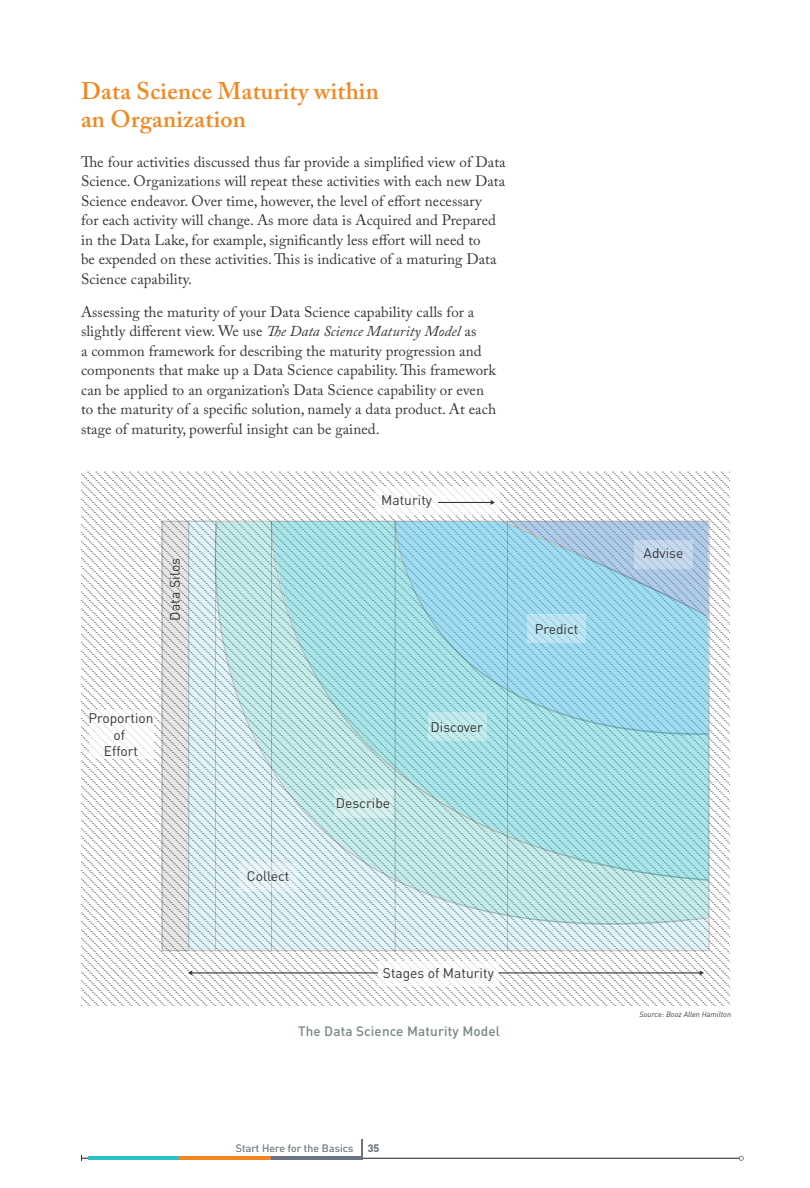
<style>
.page{position:relative;width:810px;height:1188px;background:#fff}
.page>*{position:absolute;margin:0;border:0;box-sizing:border-box;transform-origin:0 0}
.t1{font:600 24px/28.5px "Adobe Caslon Pro";letter-spacing:.01em;color:#f3871f}
.t2{font:15px/19.5px "Adobe Caslon Pro";letter-spacing:.005em;color:#373634}
.t3{font:13.8px/16.5px "DINOT";color:#373634;text-align:center}
.t4{font:500 13.5px "DINOT";letter-spacing:.01em;color:#7a8689}
.t5{font:10.5px "DINOT";letter-spacing:.01em;color:#7a8689}
.t6{font:700 10.5px "DINOT";color:#7a8689}
.t7{font:italic 7.5px "DINOT";letter-spacing:.01em;color:#373634}
.s1{font-style:italic}
</style>
<div class="page">
<svg style="left:81px;top:472px;width:649px;height:534px"></svg>
<svg style="left:162px;top:520px;width:548px;height:431px;background:#b2dce3"></svg>
<svg style="left:375px;top:486px;width:124px;height:28px"></svg>
<svg style="left:89px;top:710px;width:64px;height:49px"></svg>
<svg style="left:378px;top:962px;width:120px;height:24px"></svg>
<hr style="left:438px;top:502px;width:53px;height:1px;background:#373634">
<svg style="left:491px;top:500px;width:4px;height:5px"></svg>
<hr style="left:498px;top:972px;width:203px;height:1px;background:#373634">
<svg style="left:700px;top:970px;width:4px;height:5px"></svg>
<hr style="left:192px;top:972px;width:186px;height:1px;background:#373634">
<svg style="left:188px;top:970px;width:4px;height:5px"></svg>
<hr style="left:215px;top:521px;width:1px;height:430px;background:#373634">
<hr style="left:271px;top:522px;width:1px;height:429px;background:#373634">
<hr style="left:395px;top:522px;width:1px;height:429px;background:#373634">
<hr style="left:507px;top:521px;width:1px;height:430px;background:#373634">
<svg style="left:239px;top:863px;width:59px;height:28px;background:#dfedf2"></svg>
<svg style="left:527px;top:614px;width:59px;height:29px;background:#b7e1ef"></svg>
<svg style="left:634px;top:540px;width:59px;height:28px;background:#c2d5e8"></svg>
<svg style="left:334px;top:790px;width:59px;height:28px;background:#cee9e8"></svg>
<svg style="left:428px;top:713px;width:59px;height:28px;background:#bce6e8"></svg>
<hr style="left:81px;top:1158px;width:660px;height:1px;background:#373634">
<hr style="left:88px;top:1156px;width:92px;height:4px;background:#2dc1c9">
<hr style="left:271px;top:1156px;width:91px;height:4px;background:#6a7487">
<svg style="left:362px;top:1140px;width:1px;height:20px"></svg>
<hr style="left:179px;top:1156px;width:92px;height:4px;background:#f3871f">
<svg style="left:739px;top:1156px;width:5px;height:5px"></svg>
<h1 class="t1" style="left:81px;top:76px;width:299px">Data Science Maturity within an Organization</h1>
<p class="t2" style="left:81px;top:152px;width:426px">The four activities discussed thus far provide a simplified view of Data Science. Organizations will repeat these activities with each new Data Science endeavor. Over time, however, the level of effort necessary<br>for each activity will change. As more data is Acquired and Prepared in the Data Lake, for example, significantly less effort will need to<br>be expended on these activities. This is indicative of a maturing Data Science capability.</p>
<p class="t2" style="left:81px;top:302px;width:417px">Assessing the maturity of your Data Science capability calls for a slightly different view. We use <span class="s1">The Data Science Maturity Model</span> as<br>a common framework for describing the maturity progression and components that make up a Data Science capability. This framework can be applied to an organization’s Data Science capability or even to the maturity of a specific solution, namely a data product. At each stage of maturity, powerful insight can be gained.</p>
<p class="t3" style="left:166px;top:621px;width:64px;rotate:-90deg">Data Silos</p>
<p class="t3" style="left:381px;top:491px;width:52px">Maturity</p>
<p class="t3" style="left:535px;top:620px;width:45px">Predict</p>
<p class="t3" style="left:88px;top:709px;width:67px">Proportion of<br>Effort</p>
<p class="t3" style="left:247px;top:867px;width:44px">Collect</p>
<p class="t3" style="left:336px;top:794px;width:56px">Describe</p>
<p class="t3" style="left:431px;top:718px;width:54px">Discover</p>
<p class="t3" style="left:383px;top:964px;width:112px">Stages of Maturity</p>
<p class="t4" style="left:298px;top:1022px;width:203px">The Data Science Maturity Model</p>
<p class="t5" style="left:236px;top:1141px;width:119px">Start Here for the Basics</p>
<p class="t6" style="left:368px;top:1141px;width:13px">35</p>
<p class="t3" style="left:644px;top:544px;width:41px">Advise</p>
<p class="t7" style="left:639px;top:1009px;width:93px">Source: Booz Allen Hamilton</p>
</div>
